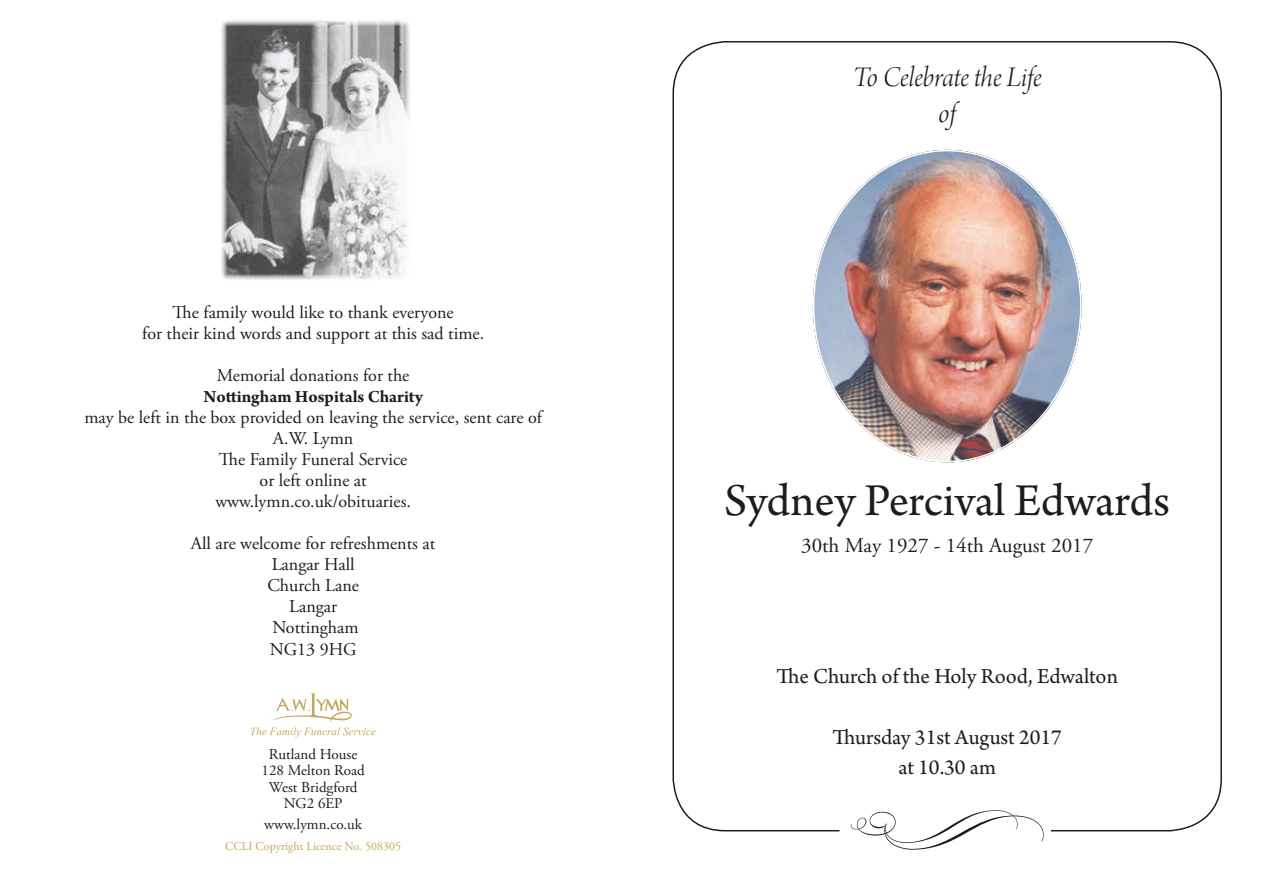
<style>
.page{position:relative;width:1263px;height:893px;background:#fff}
.page>*{position:absolute;margin:0;border:0;box-sizing:border-box;transform-origin:0 0}
.t1{font:48px "Arno Pro";letter-spacing:-.005em;color:#1d1d1b}
.t2{font:30px/36px "Arno Pro Light Italic Display";letter-spacing:-.005em;color:#1d1d1b;text-align:center}
.t3{font:22.5px/30px "Arno Pro";color:#1d1d1b;text-align:center}
.t4{font:21px "Adobe Garamond Pro";color:#1d1d1b}
.t5{font:18px/21px "Adobe Garamond Pro";color:#1d1d1b;text-align:center}
.t6{font:700 18px "Arno Pro";color:#1d1d1b}
.t7{font:15px/16.5px "Adobe Garamond Pro";color:#1d1d1b;text-align:center}
.t8{font:12px "Adobe Garamond Pro";color:#c6a65b}
</style>
<div class="page">
<svg style="left:851px;top:810px;width:193px;height:40px"></svg>
<img style="left:813px;top:150px;width:268px;height:312px">
<img style="left:221px;top:20px;width:189px;height:260px">
<svg style="left:251px;top:693px;width:125px;height:44px"></svg>
<p class="t5" style="left:142px;top:302px;width:343px">The family would like to thank everyone<br>for their kind words and support at this sad time.</p>
<p class="t5" style="left:217px;top:365px;width:194px">Memorial donations for the</p>
<p class="t6" style="left:203px;top:386px;width:221px">Nottingham Hospitals Charity</p>
<p class="t5" style="left:84px;top:407px;width:459px">may be left in the box provided on leaving the service, sent care of<br>A.W. Lymn<br>The Family Funeral Service<br>or left online at<br>www.lymn.co.uk/obituaries.</p>
<p class="t5" style="left:191px;top:533px;width:246px">All are welcome for refreshments at<br>Langar Hall<br>Church Lane<br>Langar<br>Nottingham<br>NG13 9HG</p>
<p class="t7" style="left:262px;top:746px;width:105px">Rutland House<br>128 Melton Road<br>West Bridgford<br>NG2 6EP</p>
<p class="t7" style="left:264px;top:816px;width:99px">www.lymn.co.uk</p>
<p class="t8" style="left:225px;top:839px;width:178px">CCLI Copyright Licence No. 508305</p>
<h2 class="t2" style="left:853px;top:62px;width:190px">To Celebrate the Life of</h2>
<h1 class="t1" style="left:724px;top:473px;width:447px">Sydney Percival Edwards</h1>
<p class="t4" style="left:801px;top:532px;width:294px">30th May 1927 - 14th August 2017</p>
<p class="t3" style="left:776px;top:663px;width:343px">The Church of the Holy Rood, Edwalton</p>
<p class="t3" style="left:832px;top:723px;width:231px">Thursday 31st August 2017 at 10.30 am</p>
</div>
